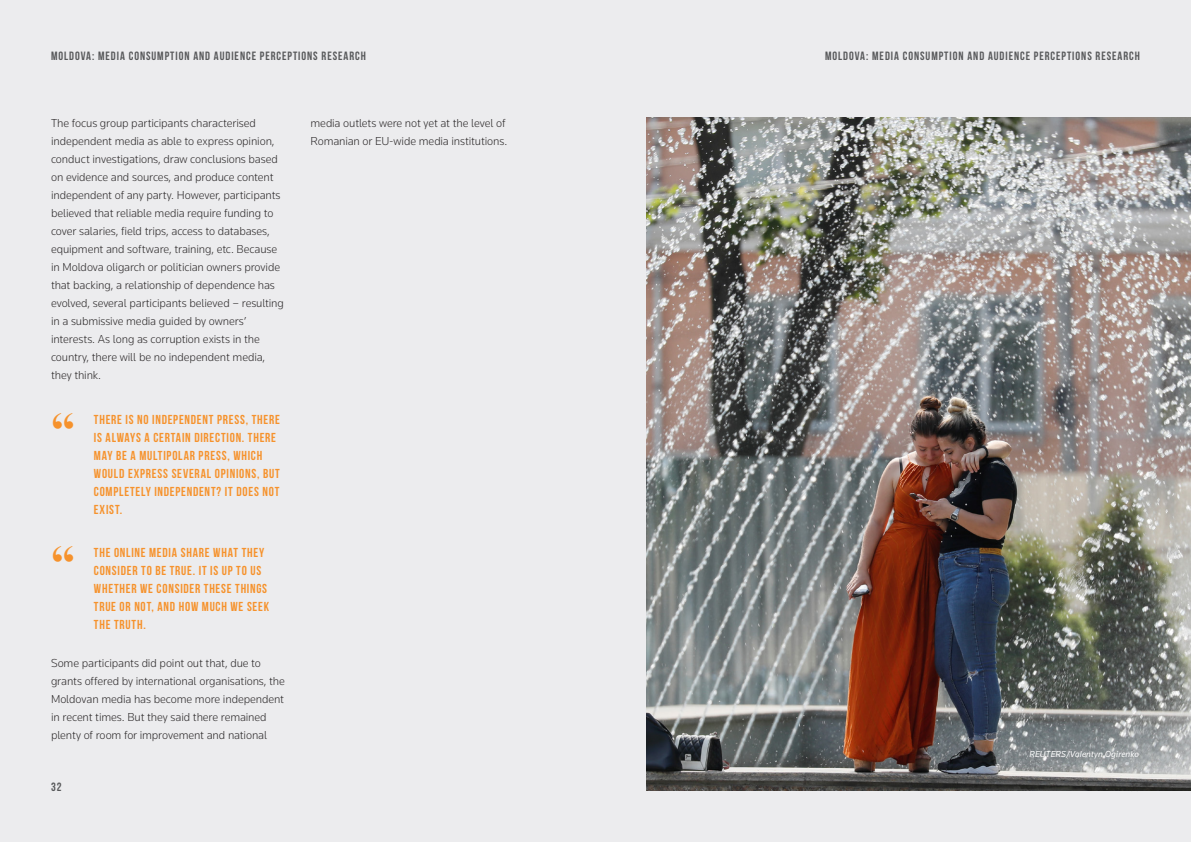
<style>
.page{position:relative;width:1191px;height:842px;background:#ececee}
.page>*{position:absolute;margin:0;border:0;box-sizing:border-box;transform-origin:0 0}
.t1{font:700 48px "Times New Roman";color:#f6922c}
.t2{font:13px/18px "Bebas Neue";letter-spacing:.06em;color:#f6922c}
.t3{font:300 12px/18px "Knowledge";letter-spacing:-.01em;color:#2e2b2c}
.t4{font:12px "Bebas Neue";letter-spacing:.08em;color:#57585a}
.t5{font:italic 9px "Knowledge";letter-spacing:.015em;color:#fff}
</style>
<div class="page">
<img style="left:646px;top:118px;width:545px;height:673px">
<p class="t4" style="left:51px;top:49px;width:316px">MOLDOVA: MEDIA CONSUMPTION AND AUDIENCE PERCEPTIONS RESEARCH</p>
<p class="t4" style="left:825px;top:49px;width:316px">MOLDOVA: MEDIA CONSUMPTION AND AUDIENCE PERCEPTIONS RESEARCH</p>
<p class="t3" style="left:51px;top:114px;width:234px">The focus group participants characterised independent media as able to express opinion, conduct investigations, draw conclusions based on evidence and sources, and produce content independent of any party. However, participants believed that reliable media require funding to cover salaries, field trips, access to databases, equipment and software, training, etc. Because in Moldova oligarch or politician owners provide that backing, a relationship of dependence has evolved, several participants believed – resulting in a submissive media guided by owners’ interests. As long as corruption exists in the country, there will be no independent media, they think.</p>
<h1 class="t1" style="left:51px;top:397px;width:25px">“</h1>
<p class="t2" style="left:94px;top:410px;width:187px">THERE IS NO INDEPENDENT PRESS, THERE<br>IS ALWAYS A CERTAIN DIRECTION. THERE<br>MAY BE A MULTIPOLAR PRESS, WHICH<br>WOULD EXPRESS SEVERAL OPINIONS, BUT<br>COMPLETELY INDEPENDENT? IT DOES NOT<br>EXIST.</p>
<h1 class="t1" style="left:51px;top:530px;width:25px">“</h1>
<p class="t2" style="left:94px;top:543px;width:177px">THE ONLINE MEDIA SHARE WHAT THEY<br>CONSIDER TO BE TRUE. IT IS UP TO US<br>WHETHER WE CONSIDER THESE THINGS<br>TRUE OR NOT, AND HOW MUCH WE SEEK<br>THE TRUTH.</p>
<p class="t3" style="left:51px;top:654px;width:235px">Some participants did point out that, due to grants offered by international organisations, the Moldovan media has become more independent in recent times. But they said there remained plenty of room for improvement and national</p>
<p class="t4" style="left:51px;top:780px;width:12px">32</p>
<p class="t3" style="left:310px;top:114px;width:198px">media outlets were not yet at the level of<br>Romanian or EU-wide media institutions.</p>
<p class="t5" style="left:1029px;top:748px;width:111px">REUTERS/Valentyn Ogirenko</p>
</div>
